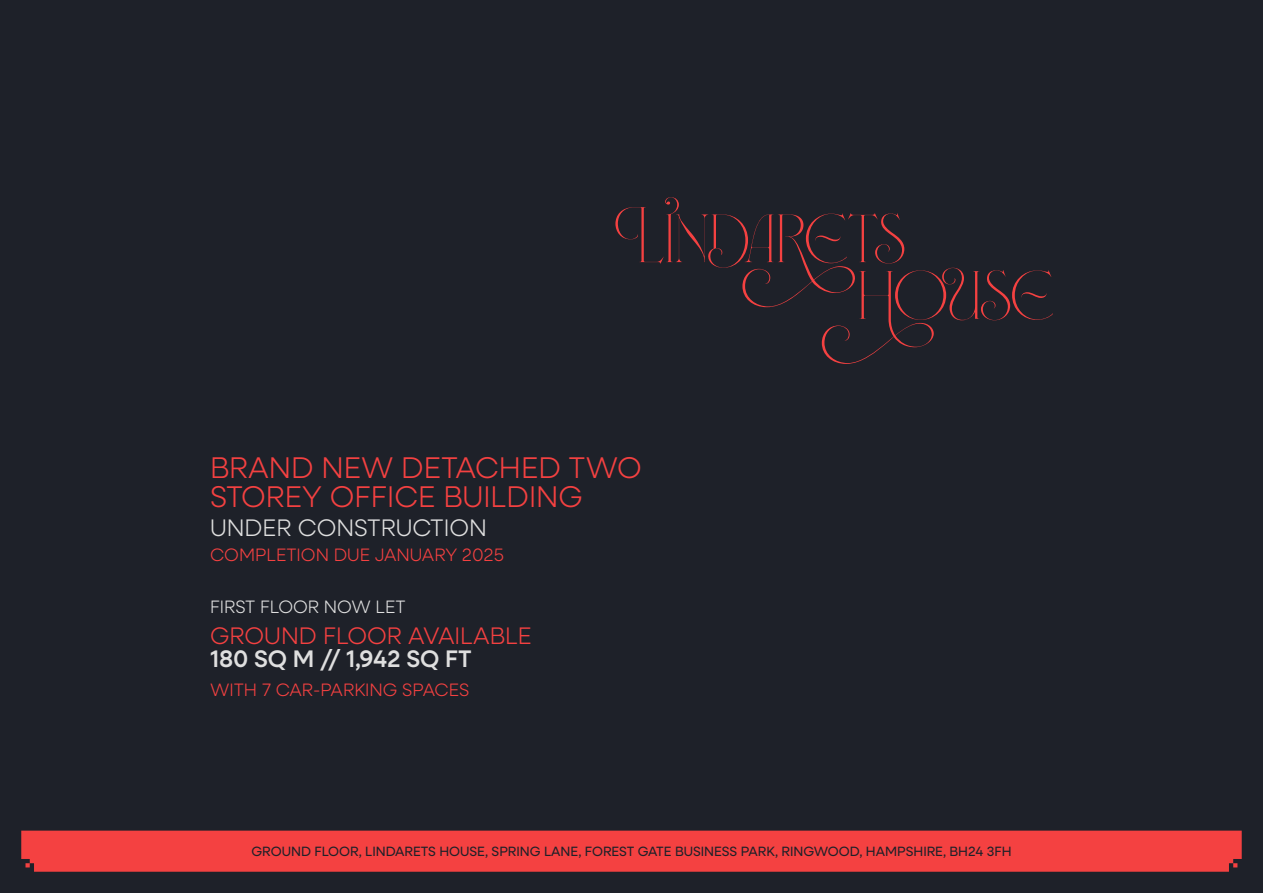
<style>
.page{position:relative;width:1263px;height:893px;background:#1e2129}
.page>*{position:absolute;margin:0;border:0;box-sizing:border-box;transform-origin:0 0}
.t1{font:300 30px/28.5px "Neulis Sans";color:#f44141}
.t2{font:300 24px "Neulis Sans";color:#f44141}
.t3{font:500 24px "Neulis Sans";color:#dfdfdf}
.t4{font:300 24px "Neulis Sans";color:#dfdfdf}
.t5{font:300 18px "Neulis Sans";color:#f44141}
.t6{font:300 18px "Neulis Sans";color:#dfdfdf}
.t7{font:13.5px "Neulis Sans";color:#1e2129}
</style>
<div class="page">
<div style="left:21px;top:831px;width:1221px;height:41px;background:#f44141"></div>
<svg style="left:615px;top:197px;width:438px;height:167px"></svg>
<h1 class="t1" style="left:210px;top:452px;width:433px">BRAND NEW DETACHED TWO<br>STOREY OFFICE BUILDING</h1>
<h2 class="t4" style="left:210px;top:511px;width:278px">UNDER CONSTRUCTION</h2>
<h3 class="t5" style="left:210px;top:542px;width:296px">COMPLETION DUE JANUARY 2025</h3>
<h3 class="t6" style="left:210px;top:594px;width:197px">FIRST FLOOR NOW LET</h3>
<h2 class="t2" style="left:210px;top:619px;width:323px">GROUND FLOOR AVAILABLE</h2>
<h2 class="t3" style="left:210px;top:641px;width:263px">180 SQ M // 1,942 SQ FT</h2>
<h3 class="t5" style="left:210px;top:677px;width:261px">WITH 7 CAR-PARKING SPACES</h3>
<p class="t7" style="left:251px;top:842px;width:762px">GROUND FLOOR, LINDARETS HOUSE, SPRING LANE, FOREST GATE BUSINESS PARK, RINGWOOD, HAMPSHIRE, BH24 3FH</p>
</div>
